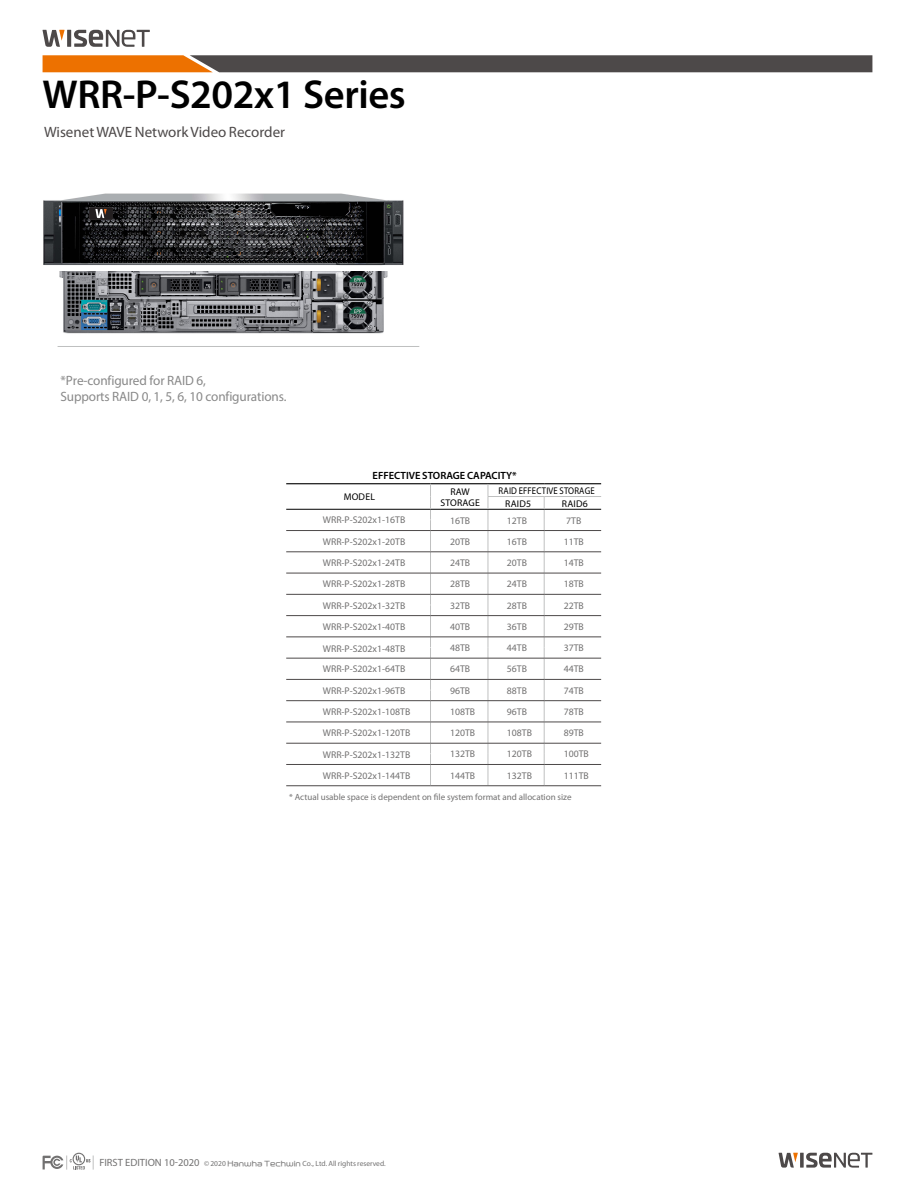
<style>
.page{position:relative;width:915px;height:1191px;background:#fff}
.page>*{position:absolute;margin:0;border:0;box-sizing:border-box;transform-origin:0 0}
.t1{font:600 40.5px "Myriad Pro";letter-spacing:-.01em;color:#000}
.t2{font:15px "Myriad Pro";color:#4d4949}
.t3{font:13.5px/16.2px "Myriad Pro";letter-spacing:-.01em;color:#898989}
.t4{font:600 10.5px "Myriad Pro";color:#000}
.t5{font:9.75px "Myriad Pro";color:#727171}
.t6{font:9.75px/12.6px "Myriad Pro";letter-spacing:.02em;color:#000;scale:.89 1}
.t7{font:9.75px/10.5px "Myriad Pro";letter-spacing:.02em;color:#000;text-align:center}
.t8{font:9px "Myriad Pro";color:#727171}
.t9{font:7.5px "Myriad Pro";color:#727171}
.s1{font-size:10.5px}
.s2{font-family:"Hanwha L"}
</style>
<div class="page">
<svg style="left:43px;top:55px;width:829px;height:17px;background:#6e5440"></svg>
<svg style="left:67px;top:30px;width:4px;height:17px"></svg>
<svg style="left:74px;top:30px;width:76px;height:17px"></svg>
<svg style="left:42px;top:30px;width:23px;height:17px"></svg>
<svg style="left:799px;top:1152px;width:4px;height:15px"></svg>
<svg style="left:806px;top:1152px;width:66px;height:15px"></svg>
<svg style="left:778px;top:1152px;width:19px;height:15px"></svg>
<svg style="left:42px;top:1152px;width:52px;height:17px"></svg>
<hr style="left:58px;top:346px;width:361px;height:1px;background:#bfc0c0">
<hr style="left:286px;top:483px;width:144px;height:1px;background:#000">
<hr style="left:430px;top:483px;width:58px;height:1px;background:#000">
<hr style="left:488px;top:483px;width:56px;height:1px;background:#000">
<hr style="left:544px;top:483px;width:57px;height:1px;background:#000">
<hr style="left:286px;top:509px;width:144px;height:1px;background:#000">
<hr style="left:430px;top:509px;width:58px;height:1px;background:#000">
<hr style="left:488px;top:509px;width:56px;height:1px;background:#000">
<hr style="left:544px;top:509px;width:57px;height:1px;background:#000">
<svg style="left:430px;top:484px;width:1px;height:301px"></svg>
<svg style="left:487px;top:484px;width:1px;height:301px"></svg>
<hr style="left:487px;top:496px;width:57px;height:1px;background:#bfc0c0">
<hr style="left:544px;top:496px;width:57px;height:1px;background:#bfc0c0">
<svg style="left:543px;top:497px;width:1px;height:288px"></svg>
<hr style="left:430px;top:530px;width:58px;height:1px;background:#4d4949">
<hr style="left:488px;top:530px;width:56px;height:1px;background:#4d4949">
<hr style="left:544px;top:530px;width:57px;height:1px;background:#4d4949">
<hr style="left:286px;top:530px;width:144px;height:1px;background:#4d4949">
<hr style="left:286px;top:551px;width:144px;height:1px;background:#4d4949">
<hr style="left:430px;top:551px;width:58px;height:1px;background:#4d4949">
<hr style="left:488px;top:551px;width:56px;height:1px;background:#4d4949">
<hr style="left:544px;top:551px;width:57px;height:1px;background:#4d4949">
<hr style="left:286px;top:573px;width:144px;height:1px;background:#4d4949">
<hr style="left:430px;top:573px;width:58px;height:1px;background:#4d4949">
<hr style="left:488px;top:573px;width:56px;height:1px;background:#4d4949">
<hr style="left:544px;top:573px;width:57px;height:1px;background:#4d4949">
<hr style="left:286px;top:594px;width:144px;height:1px;background:#4d4949">
<hr style="left:430px;top:594px;width:58px;height:1px;background:#4d4949">
<hr style="left:488px;top:594px;width:56px;height:1px;background:#4d4949">
<hr style="left:544px;top:594px;width:57px;height:1px;background:#4d4949">
<hr style="left:430px;top:615px;width:58px;height:1px;background:#4d4949">
<hr style="left:488px;top:615px;width:56px;height:1px;background:#4d4949">
<hr style="left:544px;top:615px;width:57px;height:1px;background:#4d4949">
<hr style="left:286px;top:615px;width:144px;height:1px;background:#4d4949">
<hr style="left:286px;top:636px;width:144px;height:1px;background:#4d4949">
<hr style="left:430px;top:636px;width:58px;height:1px;background:#4d4949">
<hr style="left:488px;top:636px;width:56px;height:1px;background:#4d4949">
<hr style="left:544px;top:636px;width:57px;height:1px;background:#4d4949">
<hr style="left:430px;top:658px;width:58px;height:1px;background:#4d4949">
<hr style="left:488px;top:658px;width:56px;height:1px;background:#4d4949">
<hr style="left:544px;top:658px;width:57px;height:1px;background:#4d4949">
<hr style="left:286px;top:658px;width:144px;height:1px;background:#4d4949">
<hr style="left:286px;top:679px;width:144px;height:1px;background:#4d4949">
<hr style="left:430px;top:679px;width:58px;height:1px;background:#4d4949">
<hr style="left:488px;top:679px;width:56px;height:1px;background:#4d4949">
<hr style="left:544px;top:679px;width:57px;height:1px;background:#4d4949">
<hr style="left:430px;top:700px;width:58px;height:1px;background:#4d4949">
<hr style="left:488px;top:700px;width:56px;height:1px;background:#4d4949">
<hr style="left:544px;top:700px;width:57px;height:1px;background:#4d4949">
<hr style="left:286px;top:700px;width:144px;height:1px;background:#4d4949">
<hr style="left:286px;top:721px;width:144px;height:1px;background:#4d4949">
<hr style="left:430px;top:721px;width:58px;height:1px;background:#4d4949">
<hr style="left:488px;top:721px;width:56px;height:1px;background:#4d4949">
<hr style="left:544px;top:721px;width:57px;height:1px;background:#4d4949">
<hr style="left:286px;top:743px;width:144px;height:1px;background:#4d4949">
<hr style="left:430px;top:743px;width:58px;height:1px;background:#4d4949">
<hr style="left:488px;top:743px;width:56px;height:1px;background:#4d4949">
<hr style="left:544px;top:743px;width:57px;height:1px;background:#4d4949">
<hr style="left:430px;top:764px;width:58px;height:1px;background:#4d4949">
<hr style="left:488px;top:764px;width:56px;height:1px;background:#4d4949">
<hr style="left:544px;top:764px;width:57px;height:1px;background:#4d4949">
<hr style="left:286px;top:764px;width:144px;height:1px;background:#4d4949">
<hr style="left:286px;top:785px;width:144px;height:1px;background:#4d4949">
<hr style="left:430px;top:785px;width:58px;height:1px;background:#4d4949">
<hr style="left:488px;top:785px;width:56px;height:1px;background:#4d4949">
<hr style="left:544px;top:785px;width:57px;height:1px;background:#4d4949">
<img style="left:59px;top:271px;width:329px;height:63px">
<img style="left:43px;top:193px;width:361px;height:73px">
<img style="left:89px;top:207px;width:23px;height:12px">
<h1 class="t1" style="left:43px;top:69px;width:364px">WRR-P-S202x1 Series</h1>
<h2 class="t2" style="left:44px;top:122px;width:242px">Wisenet WAVE Network Video Recorder</h2>
<h3 class="t3" style="left:61px;top:372px;width:227px">*Pre-configured for RAID 6,<br>Supports RAID 0, 1, 5, 6, 10 configurations.</h3>
<p class="t4" style="left:372px;top:469px;width:146px">EFFECTIVE STORAGE CAPACITY*</p>
<p class="t7" style="left:343px;top:491px;width:33px">MODEL</p>
<p class="t7" style="left:440px;top:486px;width:41px">RAW<br>STORAGE</p>
<p class="t6" style="left:505px;top:484px;width:102px;text-indent:-7px">RAID EFFECTIVE STORAGE<br>RAID5</p>
<p class="t7" style="left:561px;top:498px;width:27px">RAID6</p>
<p class="t5" style="left:323px;top:514px;width:84px">WRR-P-S202x1-16TB</p>
<p class="t5" style="left:450px;top:514px;width:22px">16TB</p>
<p class="t5" style="left:506px;top:514px;width:22px">12TB</p>
<p class="t5" style="left:566px;top:514px;width:17px">7TB</p>
<p class="t5" style="left:323px;top:535px;width:84px">WRR-P-S202x1-20TB</p>
<p class="t5" style="left:450px;top:535px;width:22px">20TB</p>
<p class="t5" style="left:507px;top:535px;width:22px">16TB</p>
<p class="t5" style="left:563px;top:535px;width:22px">11TB</p>
<p class="t5" style="left:323px;top:557px;width:84px">WRR-P-S202x1-24TB</p>
<p class="t5" style="left:450px;top:557px;width:22px">24TB</p>
<p class="t5" style="left:507px;top:557px;width:22px">20TB</p>
<p class="t5" style="left:563px;top:557px;width:22px">14TB</p>
<p class="t5" style="left:323px;top:578px;width:84px">WRR-P-S202x1-28TB</p>
<p class="t5" style="left:450px;top:578px;width:22px">28TB</p>
<p class="t5" style="left:507px;top:578px;width:22px">24TB</p>
<p class="t5" style="left:563px;top:578px;width:22px">18TB</p>
<p class="t5" style="left:323px;top:600px;width:84px">WRR-P-S202x1-32TB</p>
<p class="t5" style="left:450px;top:599px;width:22px">32TB</p>
<p class="t5" style="left:507px;top:599px;width:22px">28TB</p>
<p class="t5" style="left:563px;top:599px;width:22px">22TB</p>
<p class="t5" style="left:323px;top:620px;width:84px">WRR-P-S202x1-40TB</p>
<p class="t5" style="left:450px;top:620px;width:22px">40TB</p>
<p class="t5" style="left:507px;top:620px;width:22px">36TB</p>
<p class="t5" style="left:563px;top:620px;width:22px">29TB</p>
<p class="t5" style="left:323px;top:642px;width:84px">WRR-P-S202x1-48TB</p>
<p class="t5" style="left:450px;top:642px;width:22px">48TB</p>
<p class="t5" style="left:507px;top:642px;width:22px">44TB</p>
<p class="t5" style="left:563px;top:642px;width:22px">37TB</p>
<p class="t5" style="left:323px;top:663px;width:84px">WRR-P-S202x1-64TB</p>
<p class="t5" style="left:450px;top:663px;width:22px">64TB</p>
<p class="t5" style="left:507px;top:663px;width:22px">56TB</p>
<p class="t5" style="left:563px;top:663px;width:22px">44TB</p>
<p class="t5" style="left:323px;top:685px;width:84px">WRR-P-S202x1-96TB</p>
<p class="t5" style="left:450px;top:684px;width:22px">96TB</p>
<p class="t5" style="left:507px;top:684px;width:22px">88TB</p>
<p class="t5" style="left:563px;top:684px;width:22px">74TB</p>
<p class="t5" style="left:323px;top:705px;width:89px">WRR-P-S202x1-108TB</p>
<p class="t5" style="left:450px;top:705px;width:27px">108TB</p>
<p class="t5" style="left:507px;top:705px;width:22px">96TB</p>
<p class="t5" style="left:563px;top:705px;width:22px">78TB</p>
<p class="t5" style="left:323px;top:727px;width:89px">WRR-P-S202x1-120TB</p>
<p class="t5" style="left:450px;top:727px;width:27px">120TB</p>
<p class="t5" style="left:507px;top:727px;width:27px">108TB</p>
<p class="t5" style="left:563px;top:727px;width:22px">89TB</p>
<p class="t5" style="left:323px;top:749px;width:89px">WRR-P-S202x1-132TB</p>
<p class="t5" style="left:450px;top:748px;width:27px">132TB</p>
<p class="t5" style="left:507px;top:748px;width:27px">120TB</p>
<p class="t5" style="left:563px;top:748px;width:27px">100TB</p>
<p class="t5" style="left:323px;top:769px;width:89px">WRR-P-S202x1-144TB</p>
<p class="t5" style="left:450px;top:769px;width:27px">144TB</p>
<p class="t5" style="left:507px;top:769px;width:27px">132TB</p>
<p class="t5" style="left:563px;top:769px;width:27px">111TB</p>
<p class="t8" style="left:289px;top:792px;width:284px">* Actual usable space is dependent on file system format and allocation size</p>
<p class="t9" style="left:99px;top:1158px;width:288px"><span class="s1">FIRST EDITION 10-2020</span> © 2020 <span class="s2">Hanwha Techwin</span> Co., Ltd. All rights reserved.</p>
</div>
